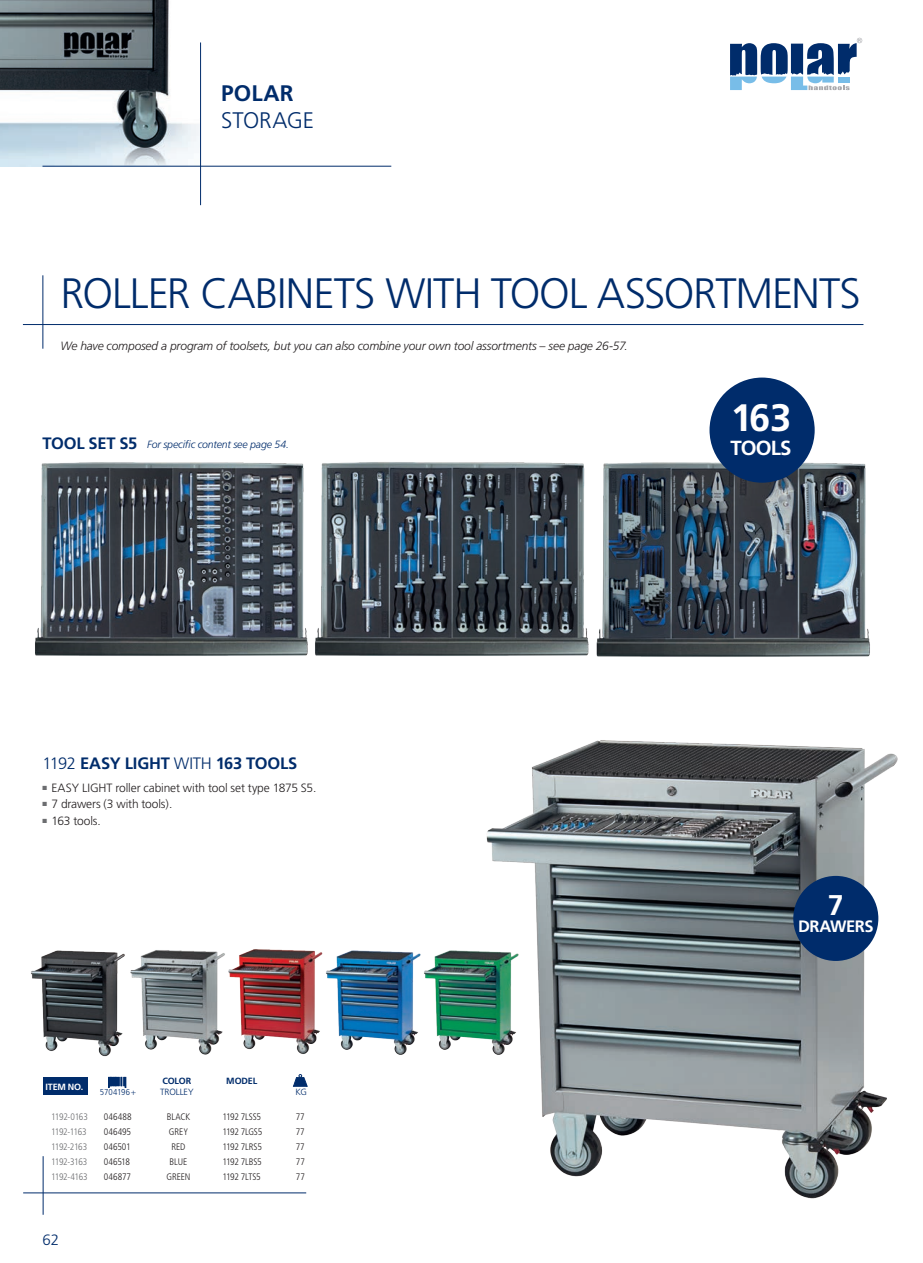
<style>
.page{position:relative;width:923px;height:1263px;background:#fff}
.page>*{position:absolute;margin:0;border:0;box-sizing:border-box;transform-origin:0 0}
.t1{font:300 42.45px "Frutiger";letter-spacing:-.025em;color:#002c6b}
.t2{font:700 38.25px "Frutiger";color:#fff}
.t3{font:700 28.5px "Frutiger";color:#fff}
.t4{font:300 22.5px "Frutiger";letter-spacing:-.005em;color:#002c6b}
.t5{font:700 22.5px "Frutiger";letter-spacing:.01em;color:#002c6b}
.t6{font:700 20.4px "Frutiger";letter-spacing:-.04em;color:#fff}
.t7{font:700 16.5px "Frutiger";letter-spacing:-.015em;color:#002c6b}
.t8{font:700 16.5px "Frutiger";letter-spacing:-.035em;color:#fff}
.t9{font:300 15px "Frutiger";color:#002c6b}
.t10{font:italic 300 12px "Frutiger";letter-spacing:-.015em;color:#231f20}
.t11{font:300 12px "Frutiger";letter-spacing:-.01em;color:#231f20}
.t12{font:italic 300 10.5px "Frutiger";letter-spacing:-.01em;color:#002c6b}
.t13{font:300 condensed 9.45px/15px "Frutiger";letter-spacing:-.015em;color:#231f20;text-align:center}
.t14{font:300 condensed 9.45px/15px "Frutiger";letter-spacing:-.04em;color:#6c6d70}
.t15{font:700 9px "Frutiger";letter-spacing:-.015em;color:#002c6b}
.t16{font:300 9px "Frutiger";letter-spacing:-.01em;color:#002c6b}
.t17{font:700 9px "Frutiger";letter-spacing:-.01em;color:#fff}
.t18{font:300 condensed 8.55px "Frutiger";letter-spacing:.005em;color:#002c6b;scale:1.05 1}
.s1{font-weight:300}
</style>
<div class="page">
<img style="left:0;top:0;width:200px;height:167px">
<img style="left:35px;top:462px;width:264px;height:194px">
<img style="left:299px;top:462px;width:286px;height:194px">
<img style="left:585px;top:450px;width:285px;height:207px">
<img style="left:486px;top:740px;width:412px;height:459px">
<img style="left:31px;top:950px;width:94px;height:106px">
<img style="left:130px;top:950px;width:94px;height:105px">
<img style="left:224px;top:949px;width:93px;height:105px">
<img style="left:317px;top:950px;width:97px;height:105px">
<img style="left:414px;top:944px;width:111px;height:115px">
<svg style="left:730px;top:38px;width:132px;height:52px"></svg>
<hr style="left:200px;top:42px;width:1px;height:163px;background:#002c6b">
<hr style="left:42px;top:166px;width:349px;height:1px;background:#002c6b">
<div style="left:709px;top:378px;width:105px;height:105px;background:#002c6b;border-radius:50%"></div>
<div style="left:793px;top:876px;width:85px;height:85px;background:#002c6b;border-radius:50%"></div>
<hr style="left:42px;top:275px;width:1px;height:74px;background:#002c6b">
<hr style="left:23px;top:324px;width:840px;height:1px;background:#002c6b">
<svg style="left:108px;top:1077px;width:19px;height:10px"></svg>
<svg style="left:293px;top:1074px;width:15px;height:13px"></svg>
<hr style="left:43px;top:1156px;width:1px;height:59px;background:#002c6b">
<hr style="left:23px;top:1192px;width:283px;height:1px;background:#002c6b">
<div style="left:43px;top:1078px;width:44px;height:17px;background:#002c6b"></div>
<h3 class="t5" style="left:221px;top:80px;width:74px">POLAR</h3>
<h3 class="t4" style="left:221px;top:108px;width:94px">STORAGE</h3>
<h1 class="t1" style="left:61px;top:270px;width:801px">ROLLER CABINETS WITH TOOL ASSORTMENTS</h1>
<p class="t10" style="left:61px;top:339px;width:569px">We have composed a program of toolsets, but you can also combine your own tool assortments – see page 26-57.</p>
<h3 class="t7" style="left:42px;top:433px;width:96px">TOOL SET S5</h3>
<p class="t12" style="left:147px;top:438px;width:143px">For specific content see page 54.</p>
<h2 class="t2" style="left:730px;top:395px;width:62px">163</h2>
<h3 class="t6" style="left:730px;top:436px;width:63px">TOOLS</h3>
<h3 class="t7" style="left:42px;top:754px;width:256px"><span class="s1">1192</span> EASY LIGHT <span class="s1">WITH</span> 163 TOOLS</h3>
<p class="t11" style="left:42px;top:781px;width:275px"><sup>■</sup> EASY LIGHT roller cabinet with tool set type 1875 S5.</p>
<p class="t11" style="left:42px;top:797px;width:131px"><sup>■</sup> 7 drawers (3 with tools).</p>
<p class="t11" style="left:42px;top:814px;width:60px"><sup>■</sup> 163 tools.</p>
<p class="t17" style="left:45px;top:1081px;width:40px">ITEM NO.</p>
<p class="t14" style="left:51px;top:1109px;width:38px">1192-0163<br>1192-1163<br>1192-2163<br>1192-3163<br>1192-4163</p>
<p class="t15" style="left:162px;top:1075px;width:30px">COLOR</p>
<p class="t15" style="left:226px;top:1075px;width:32px">MODEL</p>
<p class="t18" style="left:100px;top:1087px;width:36px">5704196+</p>
<p class="t16" style="left:160px;top:1087px;width:35px">TROLLEY</p>
<p class="t16" style="left:295px;top:1087px;width:13px">KG</p>
<p class="t13" style="left:104px;top:1109px;width:29px">046488</p>
<p class="t13" style="left:222px;top:1109px;width:40px">1192 7LSS5</p>
<p class="t13" style="left:296px;top:1109px;width:10px">77</p>
<p class="t13" style="left:104px;top:1124px;width:29px">046495</p>
<p class="t13" style="left:222px;top:1124px;width:41px">1192 7LGS5</p>
<p class="t13" style="left:296px;top:1124px;width:10px">77</p>
<p class="t13" style="left:104px;top:1139px;width:28px">046501</p>
<p class="t13" style="left:222px;top:1139px;width:41px">1192 7LRS5</p>
<p class="t13" style="left:296px;top:1139px;width:10px">77</p>
<p class="t13" style="left:104px;top:1154px;width:28px">046518</p>
<p class="t13" style="left:222px;top:1154px;width:41px">1192 7LBS5</p>
<p class="t13" style="left:296px;top:1154px;width:10px">77</p>
<p class="t13" style="left:104px;top:1169px;width:29px">046877</p>
<p class="t13" style="left:222px;top:1169px;width:40px">1192 7LTS5</p>
<p class="t13" style="left:296px;top:1169px;width:10px">77</p>
<p class="t13" style="left:166px;top:1109px;width:25px">BLACK<br>GREY<br>RED<br>BLUE<br>GREEN</p>
<h3 class="t9" style="left:42px;top:1231px;width:18px">62</h3>
<h3 class="t3" style="left:828px;top:889px;width:17px">7</h3>
<h3 class="t8" style="left:798px;top:917px;width:77px">DRAWERS</h3>
</div>
